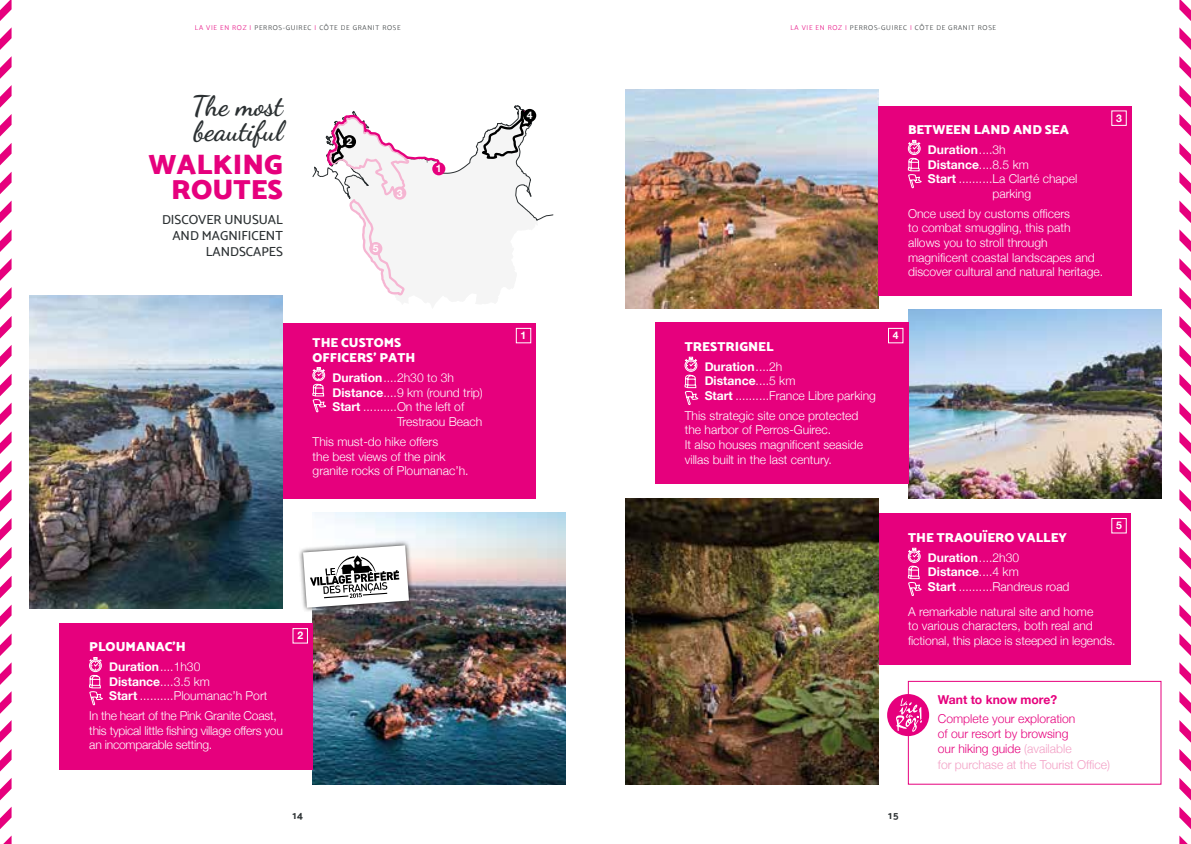
<style>
.page{position:relative;width:1191px;height:844px;background:#fff}
.page>*{position:absolute;margin:0;border:0;box-sizing:border-box;transform-origin:0 0}
.t1{font:700 28px/24.5px "Dancing Script";color:#2b3032}
.t2{font:28px/24.5px "Mosk Ultra Bold 900";color:#e6007d;text-align:right}
.t3{font:13.12px/15.8px "Mosk Ultra Bold 900";color:#fff}
.t4{font:13.12px/15.8px "Mosk Medium 500";color:#2b3032;text-align:right}
.t5{font:300 12.25px/14.7px "Helvetica Neue";color:#fff}
.t6{font:300 12.25px/15px "Helvetica Neue";color:#e6007d}
.t7{font:300 12.25px/14.7px "Helvetica Neue";letter-spacing:-.02em;color:#fff}
.t8{font:700 12.25px "Helvetica Neue";color:#e6007d}
.t9{font:700 12.25px "Helvetica Neue";color:#fff}
.t10{font:700 10.5px "Helvetica Neue";color:#fff}
.t11{font:10.5px "Mosk Bold 700";color:#2b3032}
.t12{font:7px "Mosk Light 300";letter-spacing:.1em;color:#2b3032}
.s1{color:#e6007d}
.s2{font-weight:700}
.s3{font-weight:300}
.s4{color:#f39fc5}
</style>
<div class="page">
<div style="left:853px;top:513px;width:278px;height:152px;background:#e6007d"></div>
<svg style="left:907px;top:547px;width:15px;height:49px"></svg>
<img style="left:625px;top:498px;width:253px;height:286px">
<img style="left:625px;top:89px;width:253px;height:219px">
<div style="left:878px;top:106px;width:253px;height:189px;background:#e6007d"></div>
<svg style="left:907px;top:140px;width:15px;height:48px"></svg>
<img style="left:908px;top:309px;width:253px;height:190px">
<div style="left:655px;top:323px;width:253px;height:161px;background:#e6007d"></div>
<svg style="left:684px;top:357px;width:14px;height:48px"></svg>
<div style="left:283px;top:323px;width:253px;height:175px;background:#e6007d"></div>
<svg style="left:312px;top:367px;width:14px;height:45px"></svg>
<img style="left:313px;top:512px;width:253px;height:272px">
<img style="left:30px;top:295px;width:253px;height:313px">
<div style="left:60px;top:623px;width:253px;height:146px;background:#e6007d"></div>
<svg style="left:89px;top:657px;width:14px;height:48px"></svg>
<div style="left:298px;top:540px;width:116px;height:72px;background:#000;opacity:.75"></div>
<svg style="left:303px;top:545px;width:106px;height:62px"></svg>
<div style="left:516px;top:328px;width:15px;height:15px;border:1px solid #fff"></div>
<div style="left:888px;top:328px;width:15px;height:15px;border:1px solid #fff"></div>
<div style="left:293px;top:628px;width:15px;height:15px;border:1px solid #fff"></div>
<svg style="left:1179px;top:518px;width:12px;height:22px"></svg>
<svg style="left:1179px;top:604px;width:12px;height:23px"></svg>
<svg style="left:1179px;top:547px;width:12px;height:22px"></svg>
<svg style="left:1179px;top:489px;width:12px;height:22px"></svg>
<svg style="left:1179px;top:460px;width:12px;height:23px"></svg>
<svg style="left:1179px;top:402px;width:12px;height:23px"></svg>
<svg style="left:1179px;top:431px;width:12px;height:23px"></svg>
<svg style="left:1179px;top:576px;width:12px;height:22px"></svg>
<svg style="left:1179px;top:806px;width:12px;height:23px"></svg>
<svg style="left:1179px;top:633px;width:12px;height:23px"></svg>
<svg style="left:1179px;top:749px;width:12px;height:22px"></svg>
<svg style="left:1179px;top:835px;width:8px;height:8px"></svg>
<svg style="left:1179px;top:778px;width:12px;height:22px"></svg>
<svg style="left:1179px;top:720px;width:12px;height:22px"></svg>
<svg style="left:1179px;top:662px;width:12px;height:22px"></svg>
<svg style="left:1179px;top:691px;width:12px;height:22px"></svg>
<svg style="left:1179px;top:374px;width:12px;height:22px"></svg>
<svg style="left:1179px;top:56px;width:12px;height:23px"></svg>
<svg style="left:1179px;top:27px;width:12px;height:23px"></svg>
<svg style="left:1179px;top:85px;width:12px;height:23px"></svg>
<svg style="left:1179px;top:114px;width:12px;height:22px"></svg>
<svg style="left:1179px;top:0;width:12px;height:21px"></svg>
<svg style="left:1179px;top:200px;width:12px;height:23px"></svg>
<svg style="left:1179px;top:258px;width:12px;height:23px"></svg>
<svg style="left:1179px;top:287px;width:12px;height:22px"></svg>
<svg style="left:1179px;top:316px;width:12px;height:22px"></svg>
<svg style="left:1179px;top:229px;width:12px;height:23px"></svg>
<svg style="left:1179px;top:172px;width:12px;height:22px"></svg>
<svg style="left:1179px;top:345px;width:12px;height:22px"></svg>
<svg style="left:1179px;top:143px;width:12px;height:22px"></svg>
<svg style="left:0;top:518px;width:12px;height:22px"></svg>
<svg style="left:0;top:604px;width:12px;height:23px"></svg>
<svg style="left:0;top:547px;width:12px;height:22px"></svg>
<svg style="left:0;top:489px;width:12px;height:22px"></svg>
<svg style="left:0;top:460px;width:12px;height:23px"></svg>
<svg style="left:0;top:402px;width:12px;height:23px"></svg>
<svg style="left:0;top:431px;width:12px;height:23px"></svg>
<svg style="left:0;top:576px;width:12px;height:22px"></svg>
<svg style="left:0;top:806px;width:12px;height:23px"></svg>
<svg style="left:0;top:633px;width:12px;height:23px"></svg>
<svg style="left:0;top:749px;width:12px;height:22px"></svg>
<svg style="left:4px;top:835px;width:8px;height:8px"></svg>
<svg style="left:0;top:778px;width:12px;height:22px"></svg>
<svg style="left:0;top:720px;width:12px;height:22px"></svg>
<svg style="left:0;top:662px;width:12px;height:22px"></svg>
<svg style="left:0;top:691px;width:12px;height:22px"></svg>
<svg style="left:0;top:374px;width:12px;height:22px"></svg>
<svg style="left:0;top:56px;width:12px;height:23px"></svg>
<svg style="left:0;top:27px;width:12px;height:23px"></svg>
<svg style="left:0;top:85px;width:12px;height:23px"></svg>
<svg style="left:0;top:114px;width:12px;height:22px"></svg>
<svg style="left:0;top:0;width:12px;height:21px"></svg>
<svg style="left:0;top:200px;width:12px;height:23px"></svg>
<svg style="left:0;top:258px;width:12px;height:23px"></svg>
<svg style="left:0;top:287px;width:12px;height:22px"></svg>
<svg style="left:0;top:316px;width:12px;height:22px"></svg>
<svg style="left:0;top:229px;width:12px;height:23px"></svg>
<svg style="left:0;top:172px;width:12px;height:22px"></svg>
<svg style="left:0;top:345px;width:12px;height:22px"></svg>
<svg style="left:0;top:143px;width:12px;height:22px"></svg>
<div style="left:908px;top:681px;width:253px;height:103px;border:1px solid #e6007d"></div>
<div style="left:887px;top:693px;width:42px;height:43px;background:#e6007d;border-radius:50%"></div>
<svg style="left:896px;top:698px;width:26px;height:33px"></svg>
<svg style="left:312px;top:105px;width:241px;height:191px"></svg>
<div style="left:343px;top:135px;width:13px;height:13px;background:#000;border-radius:50%"></div>
<p class="t12" style="left:195px;top:23px;width:207px"><span class="s1">LA VIE EN ROZ I</span> PERROS-GUIREC <span class="s1">I</span> CÔTE DE GRANIT ROSE</p>
<h1 class="t1" style="left:192px;top:93px;width:93px">The most beautiful</h1>
<h1 class="t2" style="left:148px;top:152px;width:136px">WALKING<br>ROUTES</h1>
<p class="t4" style="left:162px;top:212px;width:122px">DISCOVER UNUSUAL<br>AND MAGNIFICENT<br>LANDSCAPES</p>
<p class="t10" style="left:347px;top:133px;width:7px">2</p>
<p class="t10" style="left:397px;top:184px;width:7px">3</p>
<p class="t10" style="left:373px;top:240px;width:7px">5</p>
<p class="t10" style="left:436px;top:160px;width:7px">1</p>
<p class="t3" style="left:313px;top:334px;width:104px">THE CUSTOMS<br>OFFICERS' PATH</p>
<p class="t5" style="left:332px;top:369px;width:123px"><span class="s2">Duration</span>....2h30 to 3h</p>
<p class="t5" style="left:332px;top:384px;width:152px"><span class="s2">Distance</span>....9 km (round trip)</p>
<p class="t5" style="left:332px;top:399px;width:133px"><span class="s2">Start</span> ..........On the left of</p>
<p class="t5" style="left:397px;top:413px;width:87px">Trestraou Beach</p>
<p class="t5" style="left:313px;top:433px;width:157px">This must-do hike offers<br>the best views of the pink granite rocks of Ploumanac’h.</p>
<p class="t10" style="left:527px;top:107px;width:7px">4</p>
<p class="t10" style="left:520px;top:327px;width:7px">1</p>
<p class="t3" style="left:89px;top:638px;width:98px">PLOUMANAC’H</p>
<p class="t5" style="left:109px;top:658px;width:160px"><span class="s2">Duration</span>....1h30<br><span class="s2">Distance</span>....3.5 km<br><span class="s2">Start</span> ..........Ploumanac’h Port</p>
<p class="t7" style="left:89px;top:707px;width:195px">In the heart of the Pink Granite Coast, this typical little fishing village offers you an incomparable setting.</p>
<p class="t10" style="left:297px;top:627px;width:7px">2</p>
<p class="t12" style="left:790px;top:23px;width:207px"><span class="s1">LA VIE EN ROZ I</span> PERROS-GUIREC <span class="s1">I</span> CÔTE DE GRANIT ROSE</p>
<p class="t3" style="left:908px;top:121px;width:162px">BETWEEN LAND AND SEA</p>
<p class="t9" style="left:928px;top:140px;width:79px">Duration<span class="s3">....3h</span></p>
<p class="t5" style="left:928px;top:156px;width:102px"><span class="s2">Distance</span>....8.5 km</p>
<p class="t5" style="left:928px;top:170px;width:151px"><span class="s2">Start</span> ..........La Clarté chapel</p>
<p class="t5" style="left:992px;top:185px;width:40px">parking</p>
<p class="t5" style="left:908px;top:205px;width:196px">Once used by customs officers<br>to combat smuggling, this path allows you to stroll through magnificent coastal landscapes and discover cultural and natural heritage.</p>
<p class="t10" style="left:1116px;top:110px;width:7px">3</p>
<p class="t3" style="left:685px;top:338px;width:90px">TRESTRIGNEL</p>
<p class="t5" style="left:704px;top:358px;width:173px"><span class="s2">Duration</span>....2h<br><span class="s2">Distance</span>....5 km<br><span class="s2">Start</span> ..........France Libre parking</p>
<p class="t5" style="left:685px;top:407px;width:180px">This strategic site once protected the harbor of Perros-Guirec.<br>It also houses magnificent seaside villas built in the last century.</p>
<p class="t10" style="left:893px;top:327px;width:7px">4</p>
<p class="t10" style="left:1116px;top:517px;width:7px">5</p>
<p class="t3" style="left:908px;top:529px;width:160px">THE TRAOUÏERO VALLEY</p>
<p class="t5" style="left:928px;top:549px;width:143px"><span class="s2">Duration</span>....2h30<br><span class="s2">Distance</span>....4 km<br><span class="s2">Start</span> ..........Randreus road</p>
<p class="t5" style="left:908px;top:603px;width:209px">A remarkable natural site and home<br>to various characters, both real and fictional, this place is steeped in legends.</p>
<p class="t8" style="left:938px;top:689px;width:121px">Want to know more?</p>
<p class="t6" style="left:938px;top:710px;width:174px">Complete your exploration<br>of our resort by browsing<br>our hiking guide <span class="s4">(available<br>for purchase at the Tourist Office)</span></p>
<p class="t11" style="left:292px;top:809px;width:12px">14</p>
<p class="t11" style="left:888px;top:809px;width:12px">15</p>
</div>
